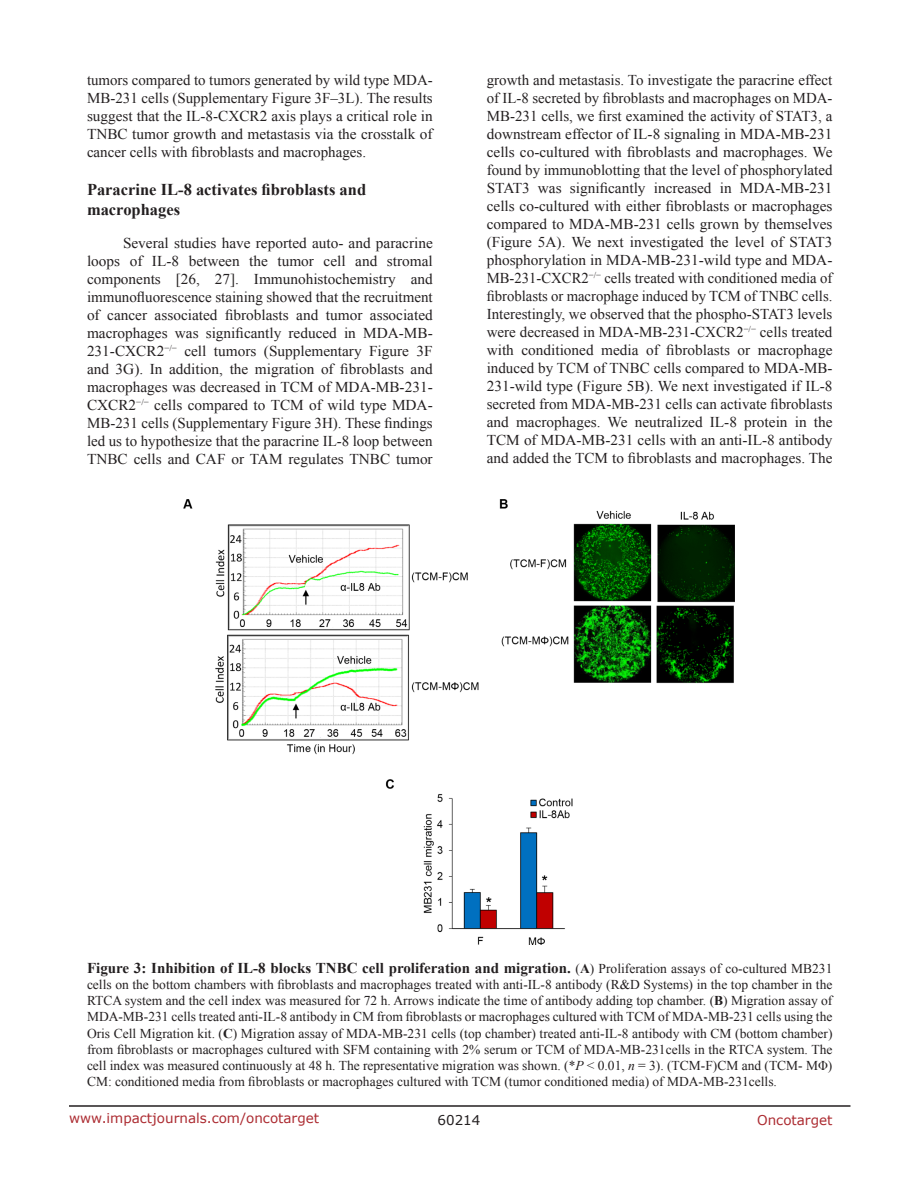
<style>
.page{position:relative;width:918px;height:1188px;background:#fff}
.page>*{position:absolute;margin:0;border:0;box-sizing:border-box;transform-origin:0 0}
.SubHeading_middle{font:700 16.5px/19.8px "Times New Roman";color:#231f20}
.BodyText{font:15px/18px "Times New Roman";color:#231f20;text-align:justify}
.FigureText{font:700 15px "Times New Roman";color:#231f20}
.FigureText-2{font:13.5px/16.2px "Times New Roman";color:#231f20;text-align:justify}
.t1{font:13.5px "Verdana";color:#ac2b31}
.t2{font:13.5px "Verdana";color:#231f20}
.s1{font-weight:400;font-size:13.5px}
.s2{font-size:13.5px}
.s3{font-weight:700}
.s4{font-style:italic}
</style>
<div class="page">
<hr style="left:69px;top:1105px;width:781px;height:2px;background:#231f20">
<img style="left:184px;top:499px;width:550px;height:446px">
<p class="BodyText" style="left:87px;top:71px;width:347px">tumors compared to tumors generated by wild type MDA-MB-231 cells (Supplementary Figure 3F–3L). The results suggest that the IL-8-CXCR2 axis plays a critical role in TNBC tumor growth and metastasis via the crosstalk of cancer cells with fibroblasts and macrophages.</p>
<p class="SubHeading_middle" style="left:87px;top:179px;width:281px">Paracrine IL-8 activates fibroblasts and macrophages</p>
<p class="BodyText" style="left:87px;top:234px;width:347px;text-indent:36px">Several studies have reported auto- and paracrine loops of IL-8 between the tumor cell and stromal components [26, 27]. Immunohistochemistry and immunofluorescence staining showed that the recruitment of cancer associated fibroblasts and tumor associated macrophages was significantly reduced in MDA-MB-231-CXCR2<sup>−/−</sup> cell tumors (Supplementary Figure 3F and 3G). In addition, the migration of fibroblasts and macrophages was decreased in TCM of MDA-MB-231- CXCR2<sup>−/−</sup> cells compared to TCM of wild type MDA-MB-231 cells (Supplementary Figure 3H). These findings led us to hypothesize that the paracrine IL-8 loop between TNBC cells and CAF or TAM regulates TNBC tumor</p>
<p class="BodyText" style="left:487px;top:71px;width:347px">growth and metastasis. To investigate the paracrine effect of IL-8 secreted by fibroblasts and macrophages on MDA-MB-231 cells, we first examined the activity of STAT3, a downstream effector of IL-8 signaling in MDA-MB-231 cells co-cultured with fibroblasts and macrophages. We found by immunoblotting that the level of phosphorylated STAT3 was significantly increased in MDA-MB-231 cells co-cultured with either fibroblasts or macrophages compared to MDA-MB-231 cells grown by themselves (Figure 5A). We next investigated the level of STAT3 phosphorylation in MDA-MB-231-wild type and MDA-MB-231-CXCR2<sup>−/−</sup> cells treated with conditioned media of fibroblasts or macrophage induced by TCM of TNBC cells.<br>Interestingly, we observed that the phospho-STAT3 levels were decreased in MDA-MB-231-CXCR2<sup>−/−</sup> cells treated with conditioned media of fibroblasts or macrophage induced by TCM of TNBC cells compared to MDA-MB-231-wild type (Figure 5B). We next investigated if IL-8 secreted from MDA-MB-231 cells can activate fibroblasts and macrophages. We neutralized IL-8 protein in the TCM of MDA-MB-231 cells with an anti-IL-8 antibody and added the TCM to fibroblasts and macrophages. The</p>
<p class="FigureText" style="left:87px;top:957px;width:747px">Figure 3: Inhibition of IL-8 blocks TNBC cell proliferation and migration. <span class="s1">(</span><span class="s2">A</span><span class="s1">) Proliferation assays of co-cultured MB231</span></p>
<p class="FigureText-2" style="left:87px;top:976px;width:747px">cells on the bottom chambers with fibroblasts and macrophages treated with anti-IL-8 antibody (R&amp;D Systems) in the top chamber in the RTCA system and the cell index was measured for 72 h. Arrows indicate the time of antibody adding top chamber. (<span class="s3">B</span>) Migration assay of MDA-MB-231 cells treated anti-IL-8 antibody in CM from fibroblasts or macrophages cultured with TCM of MDA-MB-231 cells using the Oris Cell Migration kit. (<span class="s3">C</span>) Migration assay of MDA-MB-231 cells (top chamber) treated anti-IL-8 antibody with CM (bottom chamber) from fibroblasts or macrophages cultured with SFM containing with 2% serum or TCM of MDA-MB-231cells in the RTCA system. The cell index was measured continuously at 48 h. The representative migration was shown. (*<span class="s4">P</span> &lt; 0.01, <span class="s4">n</span> = 3). (TCM-F)CM and (TCM- MΦ)<br>CM: conditioned media from fibroblasts or macrophages cultured with TCM (tumor conditioned media) of MDA-MB-231cells.</p>
<p class="t1" style="left:69px;top:1109px;width:252px">www.impactjournals.com/oncotarget</p>
<p class="t2" style="left:438px;top:1111px;width:44px">60214</p>
<p class="t1" style="left:757px;top:1111px;width:77px">Oncotarget</p>
</div>
